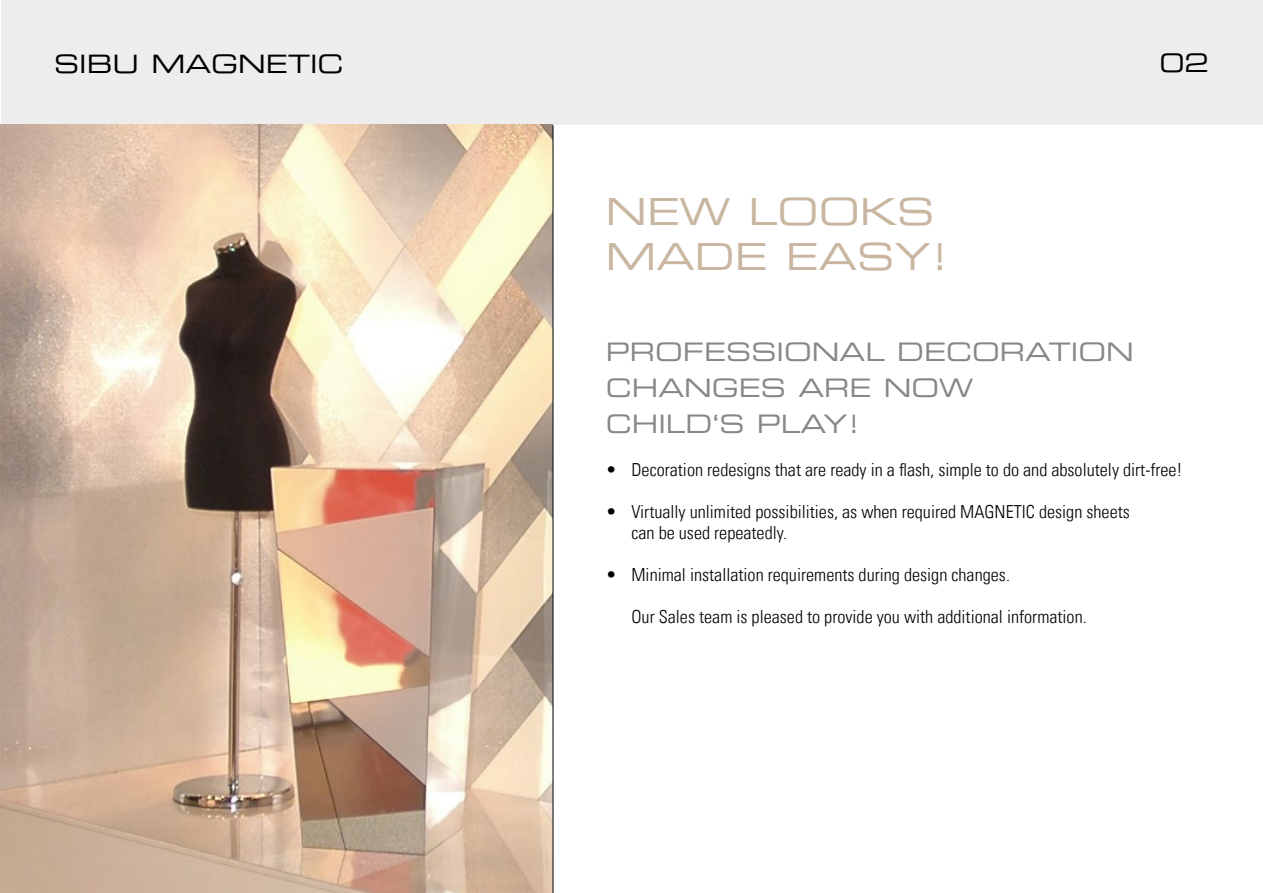
<style>
.page{position:relative;width:1263px;height:893px;background:#fff}
.page>*{position:absolute;margin:0;border:0;box-sizing:border-box;transform-origin:0 0}
.t1{font:37.5px/45px "Eurostile LT Extended Two";color:#c9b6a1}
.t2{font:25.5px/36px "Eurostile Extended Two";color:#878787}
.t3{font:25.5px "Eurostile LT Extended Two";color:#000}
.t4{font:300 condensed 18px/21px "Univers LT";color:#000}
</style>
<div class="page">
<div style="left:1px;top:0;width:1262px;height:125px;background:#ededed"></div>
<img style="left:0;top:125px;width:553px;height:768px">
<hr style="left:553px;top:125px;width:1px;height:768px;background:#000">
<h2 class="t3" style="left:54px;top:46px;width:291px">SIBU MAGNETIC</h2>
<h1 class="t1" style="left:606px;top:188px;width:345px">NEW LOOKS<br>MADE EASY!</h1>
<h2 class="t3" style="left:1160px;top:46px;width:51px">02</h2>
<h2 class="t2" style="left:606px;top:334px;width:529px">PROFESSIONAL DECORATION<br>CHANGES ARE NOW<br>CHILD‘S PLAY!</h2>
<p class="t4" style="left:606px;top:459px;width:578px">• Decoration redesigns that are ready in a flash, simple to do and absolutely dirt-free!</p>
<p class="t4" style="left:631px;top:501px;width:500px;text-indent:-25px">• Virtually unlimited possibilities, as when required MAGNETIC design sheets can be used repeatedly.</p>
<p class="t4" style="left:606px;top:564px;width:406px">• Minimal installation requirements during design changes.</p>
<p class="t4" style="left:631px;top:606px;width:457px">Our Sales team is pleased to provide you with additional information.</p>
</div>
